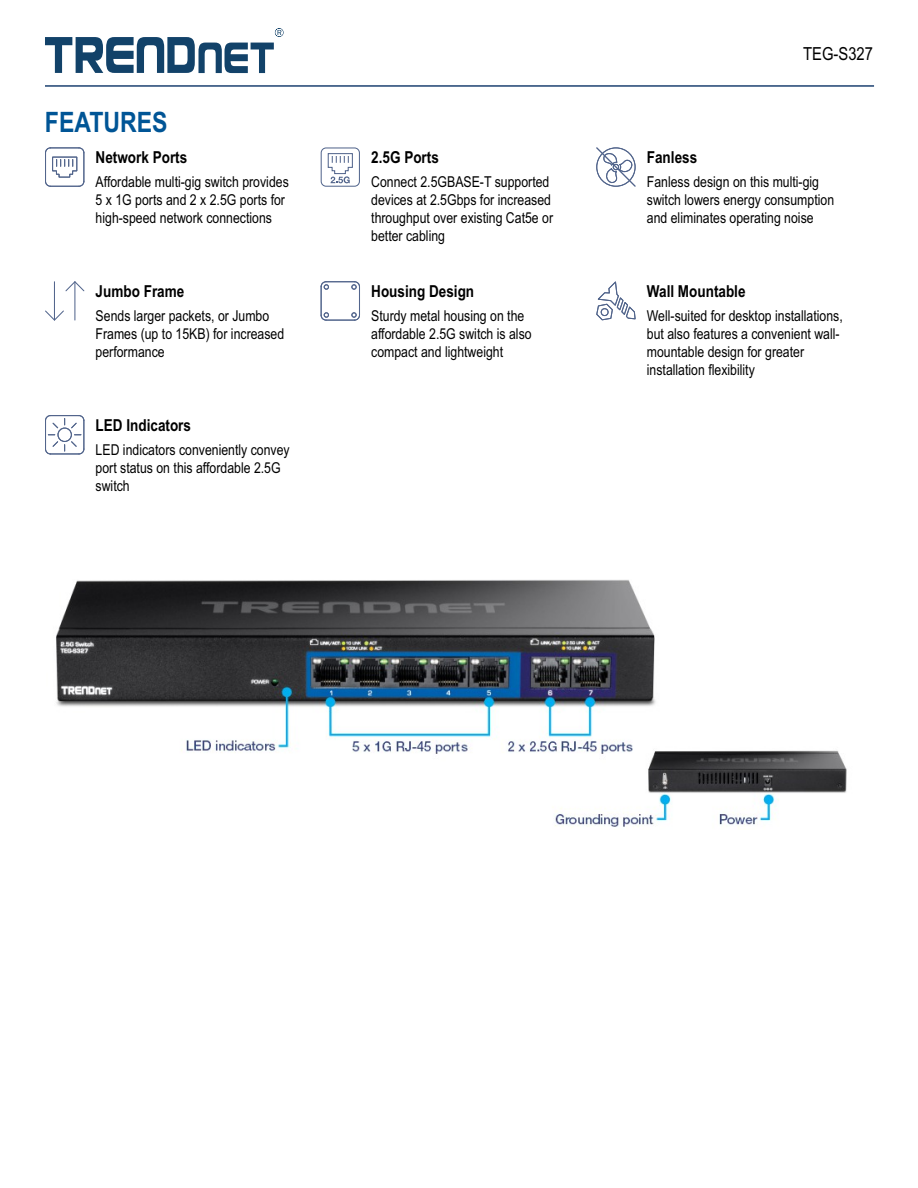
<style>
.page{position:relative;width:918px;height:1188px;background:#fff}
.page>*{position:absolute;margin:0;border:0;box-sizing:border-box;transform-origin:0 0}
.t1{font:700 28.2px "Arial Narrow";color:#005596}
.t2{font:18px "Arial Narrow";color:#000}
.t3{font:700 16.5px "Arial Narrow";color:#000}
.t4{font:15px/18px "Arial Narrow";color:#000}
</style>
<div class="page">
<svg style="left:45px;top:28px;width:239px;height:45px"></svg>
<svg style="left:45px;top:147px;width:40px;height:40px"></svg>
<div style="left:321px;top:147px;width:39px;height:40px;border:1px solid #52658c;border-radius:5px"></div>
<svg style="left:327px;top:153px;width:26px;height:30px"></svg>
<svg style="left:596px;top:147px;width:40px;height:40px"></svg>
<hr style="left:54px;top:282px;width:1px;height:38px;background:#52658c">
<svg style="left:45px;top:310px;width:19px;height:11px"></svg>
<hr style="left:74px;top:282px;width:1px;height:38px;background:#52658c">
<svg style="left:65px;top:281px;width:20px;height:11px"></svg>
<svg style="left:320px;top:281px;width:40px;height:40px"></svg>
<svg style="left:596px;top:281px;width:40px;height:40px"></svg>
<svg style="left:45px;top:415px;width:40px;height:40px"></svg>
<hr style="left:45px;top:85px;width:829px;height:2px;background:#32537e">
<img style="left:56px;top:580px;width:791px;height:248px">
<h1 class="t1" style="left:45px;top:111px;width:124px">FEATURES</h1>
<p class="t3" style="left:96px;top:151px;width:93px">Network Ports</p>
<p class="t4" style="left:96px;top:174px;width:195px">Affordable multi-gig switch provides<br>5 x 1G ports and 2 x 2.5G ports for high-speed network connections</p>
<p class="t3" style="left:96px;top:285px;width:90px">Jumbo Frame</p>
<p class="t4" style="left:96px;top:308px;width:190px">Sends larger packets, or Jumbo<br>Frames (up to 15KB) for increased performance</p>
<p class="t3" style="left:96px;top:419px;width:97px">LED Indicators</p>
<p class="t4" style="left:96px;top:442px;width:196px">LED indicators conveniently convey port status on this affordable 2.5G switch</p>
<p class="t3" style="left:371px;top:151px;width:69px">2.5G Ports</p>
<p class="t4" style="left:371px;top:174px;width:183px">Connect 2.5GBASE-T supported devices at 2.5Gbps for increased throughput over existing Cat5e or better cabling</p>
<p class="t3" style="left:371px;top:285px;width:104px">Housing Design</p>
<p class="t4" style="left:371px;top:308px;width:162px">Sturdy metal housing on the affordable 2.5G switch is also compact and lightweight</p>
<p class="t2" style="left:803px;top:47px;width:71px">TEG-S327</p>
<p class="t3" style="left:647px;top:151px;width:52px">Fanless</p>
<p class="t4" style="left:647px;top:174px;width:189px">Fanless design on this multi-gig switch lowers energy consumption and eliminates operating noise</p>
<p class="t3" style="left:647px;top:285px;width:100px">Wall Mountable</p>
<p class="t4" style="left:647px;top:308px;width:197px">Well-suited for desktop installations, but also features a convenient wall&shy;mountable design for greater installation flexibility</p>
</div>
